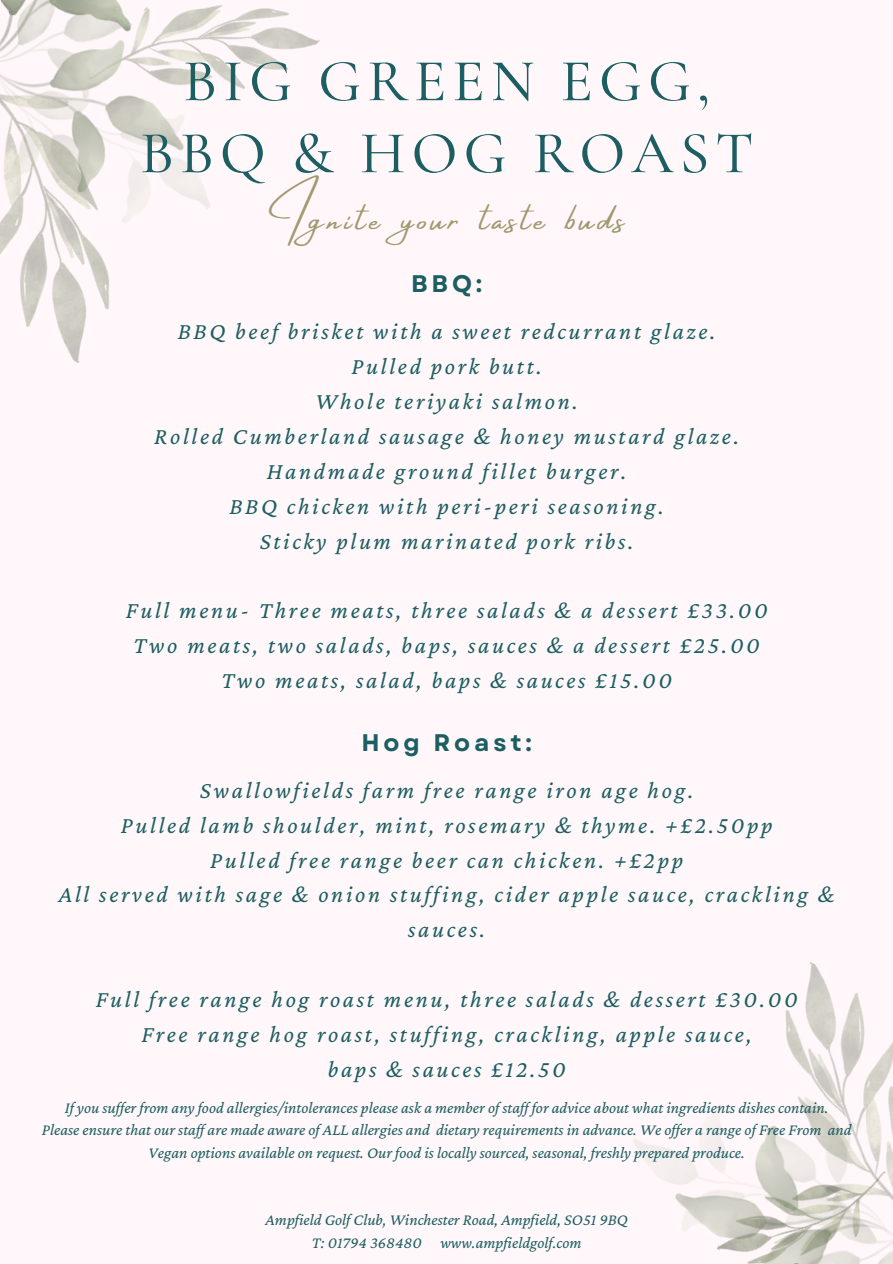
<style>
.page{position:relative;width:893px;height:1264px;background:#fff}
.page>*{position:absolute;margin:0;border:0;box-sizing:border-box;transform-origin:0 0}
.t1{font:500 60px/72px "Cormorant Garamond";letter-spacing:.1em;color:#1d5e62;text-align:center}
.t2{font:36px "Amsterdam Four";letter-spacing:.11em;color:#a09a71}
.t3{font:italic 24px/34.8px "Crimson Pro";letter-spacing:.11em;color:#1d5e62;text-align:center}
.t4{font:700 24px "Garet";letter-spacing:.165em;color:#1d5e62}
.t5{font:italic 16.5px/22.5px "Crimson Pro";color:#1d5e62;text-align:center}
</style>
<div class="page">
<div style="left:0;top:0;width:892px;height:1263px;background:#fff7f9"></div>
<img style="left:238px;top:8px;width:82px;height:81px">
<img style="left:193px;top:17px;width:45px;height:192px">
<img style="left:0;top:125px;width:193px;height:238px">
<img style="left:0;top:0;width:234px;height:125px">
<img style="left:785px;top:962px;width:79px;height:57px">
<img style="left:633px;top:1019px;width:259px;height:202px">
<img style="left:685px;top:1163px;width:207px;height:100px">
<h3 class="t1" style="left:140px;top:45px;width:615px">BIG GREEN EGG,<br>BBQ &amp; HOG ROAST</h3>
<h5 class="t2" style="left:269px;top:199px;width:357px">Ignite your taste buds</h5>
<p class="t4" style="left:411px;top:266px;width:73px">BBQ:</p>
<h1 class="t3" style="left:154px;top:313px;width:586px">BBQ beef brisket with a sweet redcurrant glaze.<br>Pulled pork butt.<br>Whole teriyaki salmon.<br>Rolled Cumberland sausage &amp; honey mustard glaze.<br>Handmade ground fillet burger.<br>BBQ chicken with peri-peri seasoning.<br>Sticky plum marinated pork ribs.</h1>
<h2 class="t3" style="left:126px;top:592px;width:643px">Full menu- Three meats, three salads &amp; a dessert £33.00<br>Two meats, two salads, baps, sauces &amp; a dessert £25.00<br>Two meats, salad, baps &amp; sauces £15.00</h2>
<p class="t4" style="left:361px;top:725px;width:172px">Hog Roast:</p>
<p class="t3" style="left:59px;top:772px;width:777px">Swallowfields farm free range iron age hog.<br>Pulled lamb shoulder, mint, rosemary &amp; thyme. +£2.50pp<br>Pulled free range beer can chicken. +£2pp<br>All served with sage &amp; onion stuffing, cider apple sauce, crackling &amp; sauces.</p>
<p class="t3" style="left:96px;top:981px;width:703px">Full free range hog roast menu, three salads &amp; dessert £30.00<br>Free range hog roast, stuffing, crackling, apple sauce,<br>baps &amp; sauces £12.50</p>
<h5 class="t5" style="left:65px;top:1095px;width:765px">If you suf er from any food allergies/intolerances please ask a member of staf for advice about what ingredients dishes contain.</h5>
<h5 class="t5" style="left:42px;top:1118px;width:811px">Please ensure that our staf are made aware of ALL allergies and dietary requirements in advance. We of er a range of Free From and<br>Vegan options available on request. Our food is locally sourced, seasonal, freshly prepared produce.</h5>
<h4 class="t5" style="left:265px;top:1208px;width:363px">Ampfield Golf Club, Winchester Road, Ampfield, SO51 9BQ</h4>
<h5 class="t5" style="left:312px;top:1230px;width:271px">T: 01794 368480 www.ampfieldgolf.com</h5>
</div>
